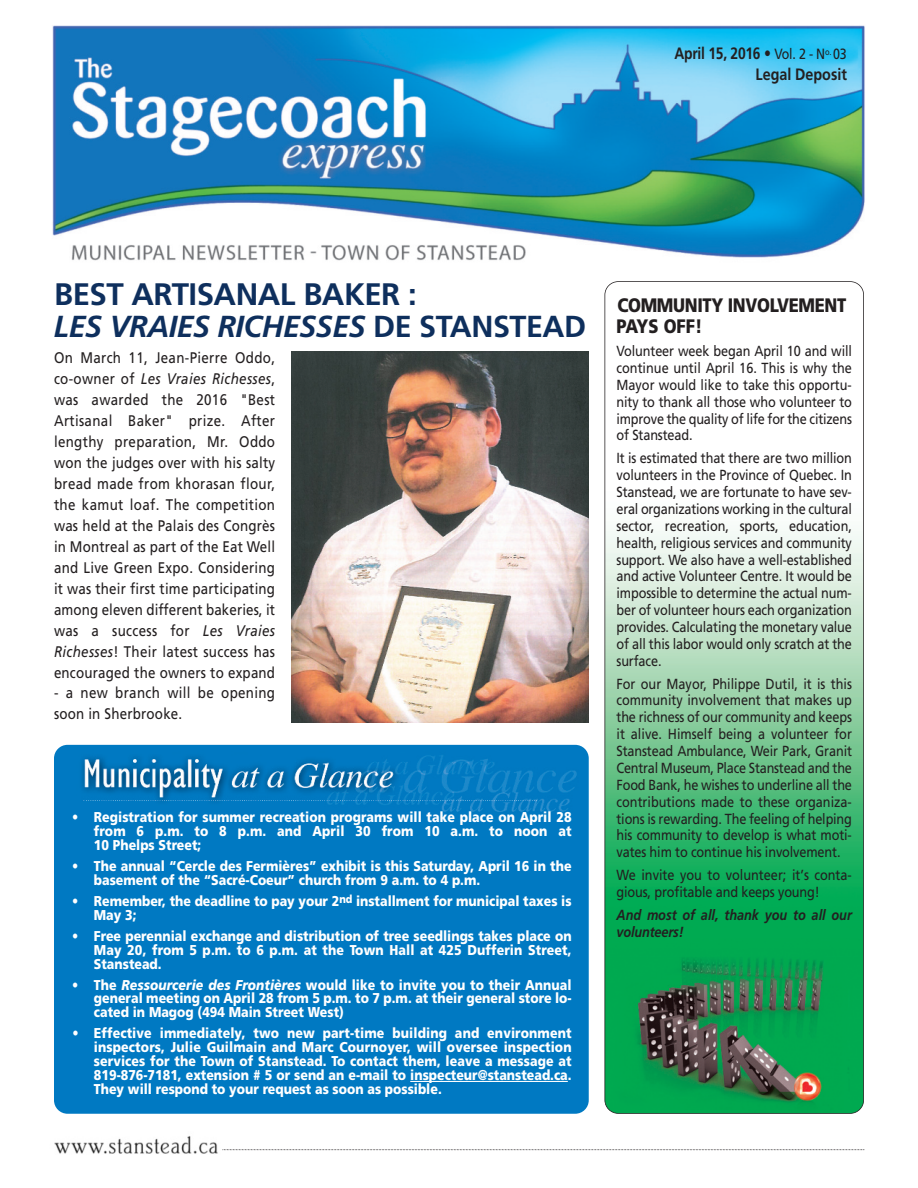
<style>
.page{position:relative;width:918px;height:1188px;background:#fff}
.page>*{position:absolute;margin:0;border:0;box-sizing:border-box;transform-origin:0 0}
.t1{font:700 31.05px "Frutiger";letter-spacing:-.015em;color:#0e2f5d}
.t2{font:italic 700 30.3px "Frutiger";letter-spacing:-.015em;color:#0e2f5d}
.t3{font:900 19.5px/21px "Frutiger";letter-spacing:-.02em;color:#231f20;scale:.85 1}
.t4{font:700 16.5px/20.5px "Frutiger";color:#231f20;text-align:right;scale:.84 1}
.t5{font:15.3px/21px "Frutiger";letter-spacing:.02em;color:#231f20;text-align:justify;scale:.87 1}
.t6{font:14.7px/17px "Frutiger";letter-spacing:-.01em;color:#231f20;text-align:justify;scale:.87 1}
.t7{font:italic 700 14.7px/17px "Frutiger";color:#231f20;scale:.87 1}
.t8{font:900 14.25px/14px "Frutiger";color:#fff;text-align:justify;scale:.87 1}
.s1{font-weight:400;font-size:14.85px}
.s2{font-style:normal}
.s3{font-style:italic}
</style>
<div class="page">
<img style="left:605px;top:282px;width:259px;height:831px;border-radius:13px">
<div style="left:605px;top:281px;width:259px;height:833px;border:2px solid #231f20;border-radius:14px"></div>
<svg style="left:222px;top:1149px;width:643px;height:1px"></svg>
<img style="left:54px;top:1136px;width:164px;height:18px">
<img style="left:52px;top:25px;width:813px;height:236px">
<div style="left:54px;top:745px;width:535px;height:369px;background:#0079c2;border-radius:14px"></div>
<hr style="left:410px;top:1081px;width:158px;height:1px;background:#fff">
<img style="left:292px;top:352px;width:297px;height:371px">
<p class="t4" style="left:674px;top:45px;width:207px">April 15, 2016 • <span class="s1">Vol. 2 - N</span><sup>o.</sup> <span class="s1">03<br></span>Legal Deposit</p>
<h1 class="t1" style="left:54px;top:281px;width:364px">BEST ARTISANAL BAKER :</h1>
<h2 class="t2" style="left:54px;top:314px;width:534px">LES VRAIES RICHESSES <span class="s2">DE STANSTEAD</span></h2>
<p class="t5" style="left:54px;top:348px;width:256px">On March 11, Jean-Pierre Oddo, co-owner of <span class="s3">Les Vraies Richesses</span>, was awarded the 2016 "Best Artisanal Baker" prize. After lengthy preparation, Mr. Oddo won the judges over with his salty bread made from khorasan flour, the kamut loaf. The competition was held at the Palais des Congrès in Montreal as part of the Eat Well and Live Green Expo. Considering it was their first time participating among eleven different bakeries, it was a success for <span class="s3">Les Vraies Richesses</span>! Their latest success has encouraged the owners to expand</p>
<p class="t5" style="left:54px;top:684px;width:256px">- a new branch will be opening soon in Sherbrooke.</p>
<p class="t8" style="left:94px;top:812px;width:551px;text-indent:-22px">• Registration for summer recreation programs will take place on April 28 from 6 p.m. to 8 p.m. and April 30 from 10 a.m. to noon at 10 Phelps Street;</p>
<p class="t8" style="left:94px;top:860px;width:551px;text-indent:-22px">• The annual “Cercle des Fermières” exhibit is this Saturday, April 16 in the basement of the “Sacré-Coeur” church from 9 a.m. to 4 p.m.</p>
<p class="t8" style="left:94px;top:895px;width:551px;text-indent:-22px">• Remember, the deadline to pay your 2<sup>nd</sup> installment for municipal taxes is<br>May 3;</p>
<p class="t8" style="left:94px;top:930px;width:551px;text-indent:-22px">• Free perennial exchange and distribution of tree seedlings takes place on May 20, from 5 p.m. to 6 p.m. at the Town Hall at 425 Dufferin Street, Stanstead.</p>
<p class="t8" style="left:94px;top:979px;width:551px;text-indent:-22px">• The <span class="s3">Ressourcerie des Frontières</span> would like to invite you to their Annual general meeting on April 28 from 5 p.m. to 7 p.m. at their general store lo&shy;cated in Magog (494 Main Street West)</p>
<p class="t8" style="left:94px;top:1027px;width:551px;text-indent:-22px">• Effective immediately, two new part-time building and environment inspectors, Julie Guilmain and Marc Cournoyer, will oversee inspection services for the Town of Stanstead. To contact them, leave a message at 819-876-7181, extension # 5 or send an e-mail to inspecteur@stanstead.ca.<br>They will respond to your request as soon as possible.</p>
<h3 class="t3" style="left:616px;top:297px;width:272px">COMMUNITY INVOLVEMENT<br>PAYS OFF!</h3>
<p class="t6" style="left:617px;top:344px;width:272px">Volunteer week began April 10 and will continue until April 16. This is why the Mayor would like to take this opportu&shy;nity to thank all those who volunteer to improve the quality of life for the citizens of Stanstead.</p>
<p class="t6" style="left:617px;top:451px;width:272px">It is estimated that there are two million volunteers in the Province of Quebec. In Stanstead, we are fortunate to have sev&shy;eral organizations working in the cultural sector, recreation, sports, education, health, religious services and community support. We also have a well-established and active Volunteer Centre. It would be impossible to determine the actual num&shy;ber of volunteer hours each organization provides. Calculating the monetary value of all this labor would only scratch at the surface.</p>
<p class="t6" style="left:617px;top:676px;width:272px">For our Mayor, Philippe Dutil, it is this community involvement that makes up the richness of our community and keeps it alive. Himself being a volunteer for Stanstead Ambulance, Weir Park, Granit Central Museum, Place Stanstead and the Food Bank, he wishes to underline all the contributions made to these organiza&shy;tions is rewarding. The feeling of helping his community to develop is what moti&shy;vates him to continue his involvement.</p>
<p class="t6" style="left:617px;top:868px;width:272px">We invite you to volunteer; it’s conta&shy;gious, profitable and keeps young!</p>
<p class="t7" style="left:617px;top:907px;width:272px">And most of all, thank you to all our volunteers!</p>
</div>
